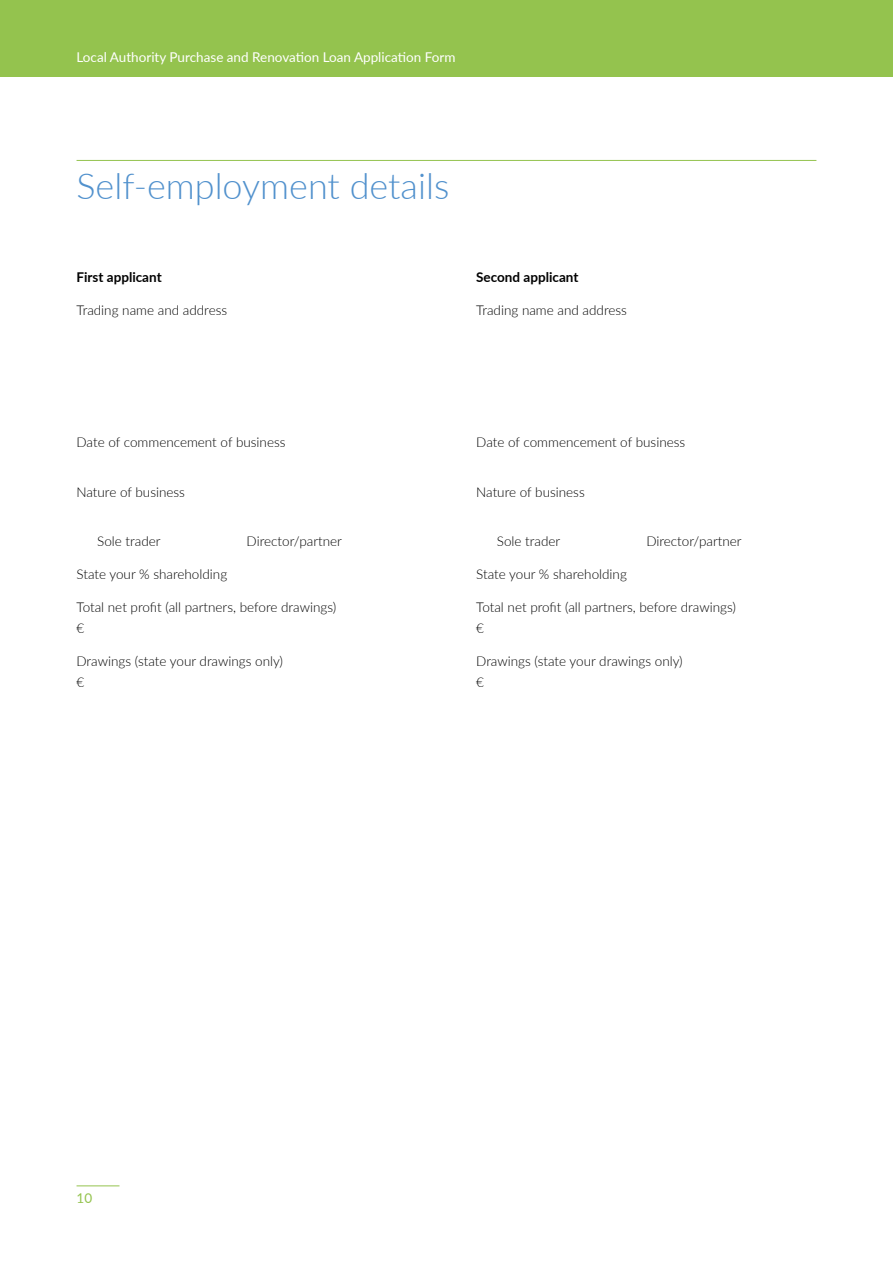
<style>
.page{position:relative;width:893px;height:1263px;background:#fff}
.page>*{position:absolute;margin:0;border:0;box-sizing:border-box;transform-origin:0 0}
.HA_AR19_H2{font:300 36px "Lato";color:#5191cd}
.HA_AR19_Body{font:300 13.5px "Lato";color:#000}
.t1{font:13.5px "Lato";color:#fff}
.HA_AR19_Body-2{font:700 13.5px "Lato";color:#000}
.t2{font:13.5px "Lato";color:#94c34e}
</style>
<div class="page">
<hr style="left:77px;top:160px;width:739px;height:1px;background:#94c34e">
<div style="left:0;top:0;width:893px;height:77px;background:#94c34e"></div>
<hr style="left:77px;top:1185px;width:42px;height:1px;background:#94c34e">
<p class="t1" style="left:77px;top:47px;width:380px">Local Authority Purchase and Renovation Loan Application Form</p>
<p class="HA_AR19_H2" style="left:77px;top:161px;width:374px">Self-employment details</p>
<p class="HA_AR19_Body-2" style="left:77px;top:267px;width:87px">First applicant</p>
<p class="HA_AR19_Body" style="left:77px;top:301px;width:152px">Trading name and address</p>
<p class="HA_AR19_Body-2" style="left:476px;top:267px;width:104px">Second applicant</p>
<p class="HA_AR19_Body" style="left:476px;top:301px;width:152px">Trading name and address</p>
<p class="HA_AR19_Body" style="left:77px;top:433px;width:211px">Date of commencement of business</p>
<p class="HA_AR19_Body" style="left:77px;top:482px;width:110px">Nature of business</p>
<p class="HA_AR19_Body" style="left:97px;top:532px;width:65px">Sole trader</p>
<p class="HA_AR19_Body" style="left:247px;top:532px;width:97px">Director/partner</p>
<p class="HA_AR19_Body" style="left:77px;top:565px;width:152px">State your % shareholding</p>
<p class="HA_AR19_Body" style="left:77px;top:598px;width:261px">Total net profit (all partners, before drawings)</p>
<p class="HA_AR19_Body" style="left:77px;top:619px;width:9px">€</p>
<p class="HA_AR19_Body" style="left:77px;top:652px;width:208px">Drawings (state your drawings only)</p>
<p class="HA_AR19_Body" style="left:77px;top:672px;width:9px">€</p>
<p class="HA_AR19_Body" style="left:476px;top:433px;width:211px">Date of commencement of business</p>
<p class="HA_AR19_Body" style="left:476px;top:482px;width:110px">Nature of business</p>
<p class="HA_AR19_Body" style="left:497px;top:532px;width:65px">Sole trader</p>
<p class="HA_AR19_Body" style="left:646px;top:532px;width:97px">Director/partner</p>
<p class="HA_AR19_Body" style="left:476px;top:565px;width:152px">State your % shareholding</p>
<p class="HA_AR19_Body" style="left:476px;top:598px;width:261px">Total net profit (all partners, before drawings)</p>
<p class="HA_AR19_Body" style="left:476px;top:619px;width:9px">€</p>
<p class="HA_AR19_Body" style="left:476px;top:652px;width:208px">Drawings (state your drawings only)</p>
<p class="HA_AR19_Body" style="left:476px;top:672px;width:9px">€</p>
<p class="t2" style="left:77px;top:1189px;width:17px">10</p>
</div>
